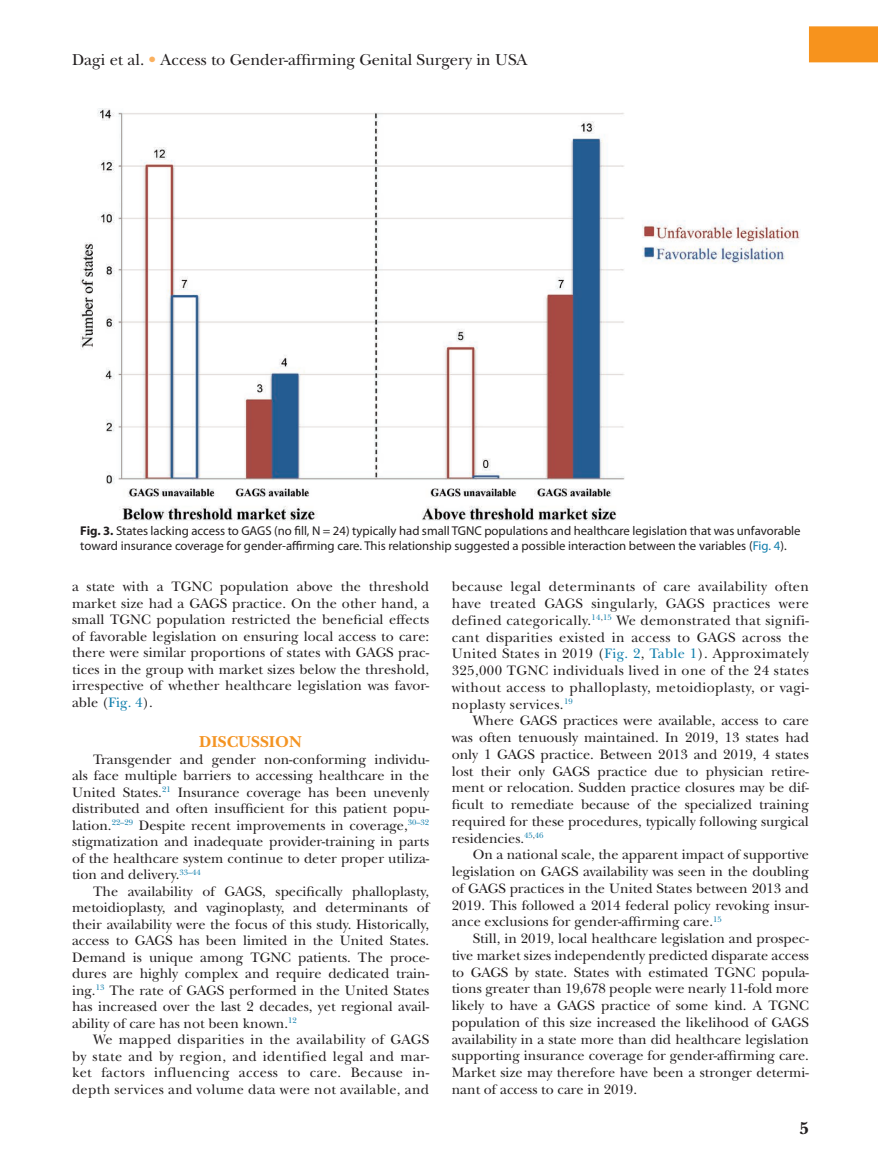
<style>
.page{position:relative;width:878px;height:1175px;background:#fff}
.page>*{position:absolute;margin:0;border:0;box-sizing:border-box;transform-origin:0 0}
.t1{font:700 18px "New Baskerville Std";color:#231f20}
.t2{font:16.5px "New Baskerville Std";color:#231f20}
.t3{font:700 16.5px "New Baskerville Std";color:#f49423}
.t4{font:14.25px/16.8px "New Baskerville Std";color:#231f20;text-align:justify}
.t5{font:12.75px/15px "Myriad Pro";color:#231f20}
.s1{color:#fab05f}
.s2{color:#0f7eac}
.s3{font-weight:700}
</style>
<div class="page">
<div style="left:808px;top:26px;width:70px;height:36px;background:#f7931d"></div>
<img style="left:80px;top:108px;width:720px;height:412px">
<p class="t2" style="left:72px;top:50px;width:457px">Dagi et al. <span class="s1">•</span> Access to Gender-affirming Genital Surgery in USA</p>
<p class="t5" style="left:80px;top:523px;width:721px;text-indent:404px">populations and healthcare legislation that was unfavorable toward insurance coverage for gender-affirming care. This relationship suggested a possible interaction between the variables (<span class="s2">Fig. 4</span>).</p>
<p class="t5" style="left:80px;top:523px;width:170px"><span class="s3">Fig. 3.</span> States lacking access to GAG</p>
<p class="t5" style="left:265px;top:523px;width:195px">S (no fill, N = 24) typically had small TGNC</p>
<p class="t4" style="left:72px;top:578px;width:359px">a state with a TGNC population above the threshold market size had a GAGS practice. On the other hand, a small TGNC population restricted the beneficial effects of favorable legislation on ensuring local access to care: there were similar proportions of states with GAGS prac&shy;tices in the group with market sizes below the threshold, irrespective of whether healthcare legislation was favor&shy;able (<span class="s2">Fig. 4</span>).</p>
<p class="t3" style="left:199px;top:732px;width:104px">DISCUSSION</p>
<p class="t4" style="left:72px;top:751px;width:359px;text-indent:21px">Transgender and gender non-conforming individu&shy;als face multiple barriers to accessing healthcare in the United States.<sup>21</sup> Insurance coverage has been unevenly distributed and often insufficient for this patient popu&shy;lation.<sup>22–29</sup> Despite recent improvements in coverage,<sup>30–32 </sup>stigmatization and inadequate provider-training in parts of the healthcare system continue to deter proper utiliza&shy;tion and delivery.<sup>33–44</sup></p>
<p class="t4" style="left:72px;top:883px;width:359px;text-indent:21px">The availability of GAGS, specifically phalloplasty, metoidioplasty, and vaginoplasty, and determinants of their availability were the focus of this study. Historically, access to GAGS has been limited in the United States.<br>Demand is unique among TGNC patients. The proce&shy;dures are highly complex and require dedicated train&shy;ing.<sup>13</sup> The rate of GAGS performed in the United States has increased over the last 2 decades, yet regional avail&shy;ability of care has not been known.<sup>12</sup></p>
<p class="t4" style="left:72px;top:1031px;width:359px;text-indent:21px">We mapped disparities in the availability of GAGS by state and by region, and identified legal and mar&shy;ket factors influencing access to care. Because in&shy;depth services and volume data were not available, and</p>
<p class="t4" style="left:451px;top:578px;width:359px">because legal determinants of care availability often have treated GAGS singularly, GAGS practices were defined categorically.<sup>14</sup><sup>,</sup><sup>15</sup> We demonstrated that signifi&shy;cant disparities existed in access to GAGS across the United States in 2019 (<span class="s2">Fig. 2</span>, <span class="s2">Table 1</span>). Approximately 325,000 TGNC individuals lived in one of the 24 states without access to phalloplasty, metoidioplasty, or vagi&shy;noplasty services.<sup>19</sup></p>
<p class="t4" style="left:451px;top:712px;width:359px;text-indent:21px">Where GAGS practices were available, access to care was often tenuously maintained. In 2019, 13 states had only 1 GAGS practice. Between 2013 and 2019, 4 states lost their only GAGS practice due to physician retire&shy;ment or relocation. Sudden practice closures may be dif&shy;ficult to remediate because of the specialized training required for these procedures, typically following surgical residencies.<sup>45</sup><sup>,</sup><sup>46</sup></p>
<p class="t4" style="left:451px;top:846px;width:359px;text-indent:21px">On a national scale, the apparent impact of supportive legislation on GAGS availability was seen in the doubling of GAGS practices in the United States between 2013 and 2019. This followed a 2014 federal policy revoking insur&shy;ance exclusions for gender-affirming care.<sup>15</sup></p>
<p class="t4" style="left:451px;top:930px;width:359px;text-indent:21px">Still, in 2019, local healthcare legislation and prospec&shy;tive market sizes independently predicted disparate access to GAGS by state. States with estimated TGNC popula&shy;tions greater than 19,678 people were nearly 11-fold more likely to have a GAGS practice of some kind. A TGNC population of this size increased the likelihood of GAGS availability in a state more than did healthcare legislation supporting insurance coverage for gender-affirming care.<br>Market size may therefore have been a stronger determi&shy;nant of access to care in 2019.</p>
<p class="t1" style="left:799px;top:1118px;width:11px">5</p>
</div>
